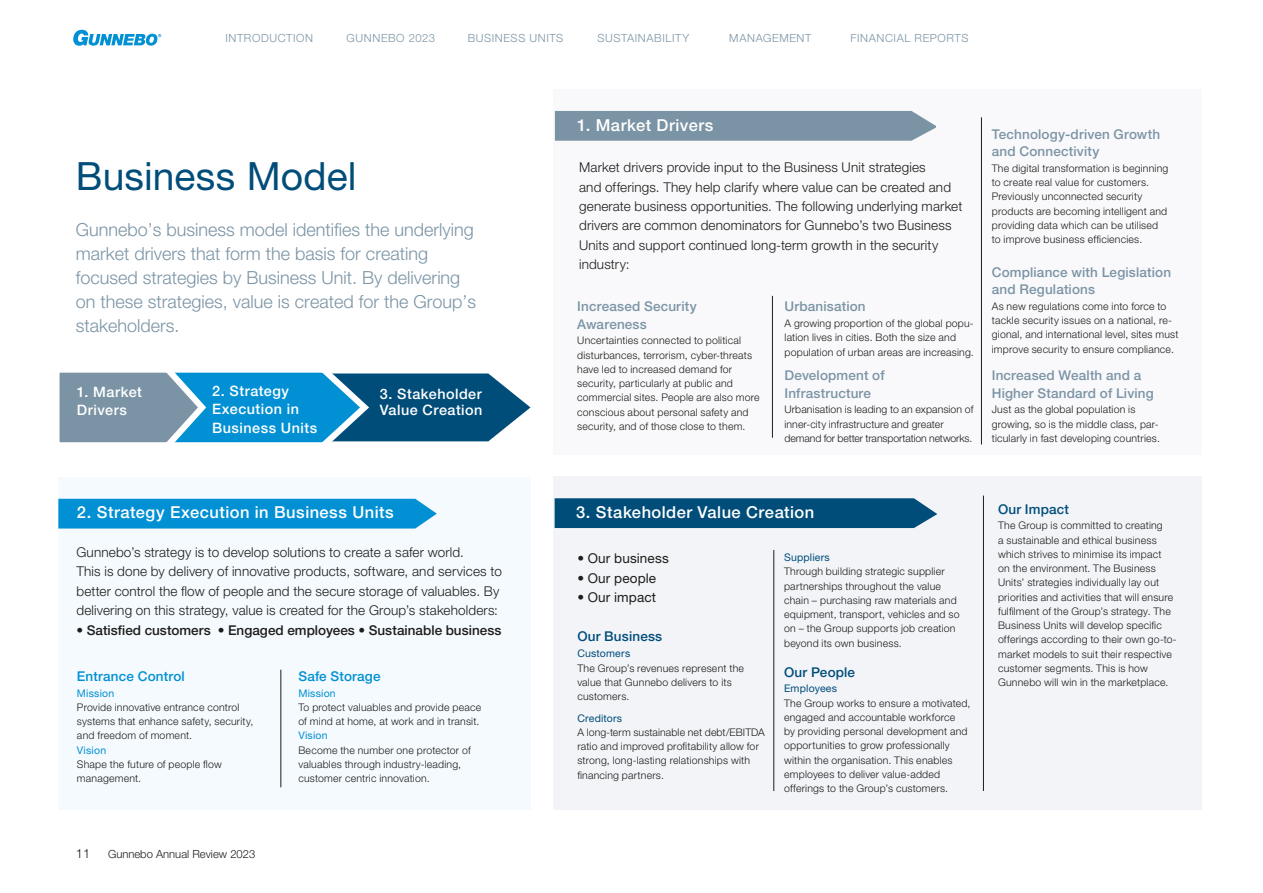
<style>
.page{position:relative;width:1263px;height:893px;background:#fff}
.page>*{position:absolute;margin:0;border:0;box-sizing:border-box;transform-origin:0 0}
.t1{font:39px "Helvetica Neue LT Pro";letter-spacing:.005em;color:#004d7a}
.t2{font:300 18px/24px "Helvetica Neue LT Pro";color:#7b94a5}
.t3{font:500 16.5px "Helvetica Neue LT Pro";letter-spacing:.03em;color:#fff}
.t4{font:500 14.4px/18.1px "Helvetica Neue LT Pro";letter-spacing:.035em;color:#fff}
.t5{font:300 13.5px/19.4px "Helvetica Neue LT Pro";letter-spacing:.01em;color:#1d1d1b}
.t6{font:500 13.5px/17.2px "Helvetica Neue LT Pro";letter-spacing:.01em;color:#7b94a5}
.t7{font:500 13.5px "Helvetica Neue LT Pro";letter-spacing:.005em;color:#1d1d1b}
.t8{font:13.5px "Helvetica Neue LT Pro";letter-spacing:.01em;color:#1d1d1b}
.t9{font:500 13.5px "Helvetica Neue LT Pro";letter-spacing:.01em;color:#004d7a}
.t10{font:500 13.5px "Helvetica Neue LT Pro";letter-spacing:.01em;color:#0090d3}
.t11{font:300 12.75px "Helvetica Neue LT Pro";color:#1d1d1b}
.t12{font:300 11.25px "Helvetica Neue LT Pro";letter-spacing:.055em;color:#7b94a5}
.t13{font:300 11.25px "Helvetica Neue LT Pro";color:#1d1d1b}
.t14{font:300 10.5px/14.2px "Helvetica Neue LT Pro";letter-spacing:.02em;color:#1d1d1b}
.t15{font:10.5px "Helvetica Neue LT Pro";letter-spacing:.02em;color:#004d7a}
.t16{font:10.5px "Helvetica Neue LT Pro";letter-spacing:.02em;color:#0090d3}
</style>
<div class="page">
<div style="left:553px;top:89px;width:649px;height:366px;background:#f9f9fb"></div>
<div style="left:553px;top:476px;width:649px;height:333px;background:#f3f4f8"></div>
<div style="left:58px;top:477px;width:472px;height:333px;background:#f5fafe"></div>
<div style="left:58px;top:499px;width:379px;height:29px;background:#0090d3"></div>
<div style="left:555px;top:498px;width:382px;height:30px;background:#004d7a"></div>
<div style="left:555px;top:111px;width:381px;height:30px;background:#7b94a5"></div>
<hr style="left:772px;top:296px;width:1px;height:142px;background:#1d1d1b">
<hr style="left:981px;top:117px;width:1px;height:327px;background:#1d1d1b">
<hr style="left:983px;top:496px;width:1px;height:295px;background:#1d1d1b">
<hr style="left:773px;top:550px;width:1px;height:241px;background:#1d1d1b">
<hr style="left:281px;top:670px;width:1px;height:117px;background:#1d1d1b">
<svg style="left:59px;top:372px;width:471px;height:71px;background:#3b87af"></svg>
<svg style="left:73px;top:30px;width:88px;height:16px"></svg>
<p class="t12" style="left:225px;top:31px;width:89px">INTRODUCTION</p>
<p class="t12" style="left:347px;top:31px;width:90px">GUNNEBO 2023</p>
<p class="t12" style="left:468px;top:31px;width:97px">BUSINESS UNITS</p>
<p class="t12" style="left:597px;top:31px;width:93px">SUSTAINABILITY</p>
<p class="t12" style="left:729px;top:31px;width:84px">MANAGEMENT</p>
<p class="t12" style="left:850px;top:31px;width:119px">FINANCIAL REPORTS</p>
<h1 class="t1" style="left:76px;top:152px;width:282px">Business Model</h1>
<h2 class="t2" style="left:76px;top:217px;width:402px">Gunnebo’s business model identifies the underlying market drivers that form the basis for creating focused strategies by Business Unit. By delivering on these strategies, value is created for the Group’s stakeholders.</h2>
<h3 class="t4" style="left:212px;top:382px;width:107px">2. Strategy<br>Execution in<br>Business Units</h3>
<h3 class="t4" style="left:77px;top:382px;width:66px">1. Market<br>Drivers</h3>
<h3 class="t4" style="left:380px;top:385px;width:104px;line-height:16.4px">3. Stakeholder<br>Value Creation</h3>
<h3 class="t3" style="left:577px;top:115px;width:138px">1. Market Drivers</h3>
<p class="t5" style="left:579px;top:158px;width:385px">Market drivers provide input to the Business Unit strategies<br>and offerings. They help clarify where value can be created and generate business opportunities. The following underlying market drivers are common denominators for Gunnebo’s two Business Units and support continued long-term growth in the security industry:</p>
<p class="t6" style="left:577px;top:298px;width:121px">Increased Security<br>Awareness</p>
<p class="t14" style="left:577px;top:333px;width:184px">Uncertainties connected to political disturbances, terrorism, cyber-threats have led to increased demand for security, particularly at public and commercial sites. People are also more conscious about personal safety and security, and of those close to them.</p>
<p class="t6" style="left:784px;top:298px;width:83px">Urbanisation</p>
<p class="t14" style="left:784px;top:316px;width:191px">A growing proportion of the global popu&shy;lation lives in cities. Both the size and population of urban areas are increasing.</p>
<p class="t6" style="left:784px;top:367px;width:102px">Development of<br>Infrastructure</p>
<p class="t14" style="left:784px;top:402px;width:190px">Urbanisation is leading to an expansion of inner-city infrastructure and greater demand for better transportation networks.</p>
<p class="t6" style="left:992px;top:125px;width:170px">Technology-driven Growth and Connectivity</p>
<p class="t14" style="left:992px;top:161px;width:178px">The digital transformation is beginning to create real value for customers.<br>Previously unconnected security products are becoming intelligent and providing data which can be utilised to improve business efficiencies.</p>
<p class="t6" style="left:992px;top:263px;width:181px">Compliance with Legislation and Regulations</p>
<p class="t14" style="left:992px;top:299px;width:188px">As new regulations come into force to tackle security issues on a national, re&shy;gional, and international level, sites must improve security to ensure compliance.</p>
<p class="t6" style="left:992px;top:367px;width:163px">Increased Wealth and a<br>Higher Standard of Living</p>
<p class="t14" style="left:992px;top:402px;width:170px">Just as the global population is growing, so is the middle class, par&shy;ticularly in fast developing countries.</p>
<h3 class="t3" style="left:77px;top:502px;width:318px">2. Strategy Execution in Business Units</h3>
<h3 class="t3" style="left:576px;top:502px;width:240px">3. Stakeholder Value Creation</h3>
<p class="t5" style="left:76px;top:542px;width:427px">Gunnebo’s strategy is to develop solutions to create a safer world.<br>This is done by delivery of innovative products, software, and services to better control the flow of people and the secure storage of valuables. By delivering on this strategy, value is created for the Group’s stakeholders:</p>
<p class="t7" style="left:76px;top:622px;width:426px">• Satisfied customers • Engaged employees • Sustainable business</p>
<p class="t10" style="left:77px;top:668px;width:109px">Entrance Control</p>
<p class="t16" style="left:77px;top:686px;width:39px">Mission</p>
<p class="t14" style="left:77px;top:700px;width:178px">Provide innovative entrance control systems that enhance safety, security, and freedom of moment.</p>
<p class="t16" style="left:77px;top:743px;width:31px">Vision</p>
<p class="t14" style="left:77px;top:757px;width:146px">Shape the future of people flow management.</p>
<p class="t11" style="left:76px;top:846px;width:16px">11</p>
<p class="t13" style="left:108px;top:847px;width:149px">Gunnebo Annual Review 2023</p>
<p class="t10" style="left:298px;top:668px;width:84px">Safe Storage</p>
<p class="t16" style="left:298px;top:686px;width:39px">Mission</p>
<p class="t14" style="left:298px;top:700px;width:184px">To protect valuables and provide peace of mind at home, at work and in transit.</p>
<p class="t16" style="left:298px;top:729px;width:31px">Vision</p>
<p class="t14" style="left:298px;top:742px;width:174px">Become the number one protector of valuables through industry-leading, customer centric innovation.</p>
<p class="t8" style="left:577px;top:550px;width:93px">• Our business</p>
<p class="t8" style="left:577px;top:569px;width:80px">• Our people</p>
<p class="t8" style="left:577px;top:589px;width:80px">• Our impact</p>
<p class="t9" style="left:577px;top:628px;width:86px">Our Business</p>
<p class="t15" style="left:577px;top:647px;width:54px">Customers</p>
<p class="t14" style="left:577px;top:660px;width:168px">The Group’s revenues represent the value that Gunnebo delivers to its customers.</p>
<p class="t15" style="left:577px;top:711px;width:46px">Creditors</p>
<p class="t14" style="left:577px;top:725px;width:189px">A long-term sustainable net debt/EBITDA ratio and improved profitability allow for strong, long-lasting relationships with financing partners.</p>
<p class="t15" style="left:784px;top:551px;width:47px">Suppliers</p>
<p class="t14" style="left:784px;top:564px;width:177px">Through building strategic supplier partnerships throughout the value chain – purchasing raw materials and equipment, transport, vehicles and so on – the Group supports job creation beyond its own business.</p>
<p class="t9" style="left:784px;top:664px;width:73px">Our People</p>
<p class="t15" style="left:784px;top:682px;width:54px">Employees</p>
<p class="t14" style="left:784px;top:696px;width:188px">The Group works to ensure a motivated, engaged and accountable workforce<br>by providing personal development and opportunities to grow professionally within the organisation. This enables employees to deliver value-added offerings to the Group’s customers.</p>
<p class="t9" style="left:998px;top:501px;width:72px">Our Impact</p>
<p class="t14" style="left:998px;top:518px;width:180px">The Group is committed to creating<br>a sustainable and ethical business which strives to minimise its impact<br>on the environment. The Business Units’ strategies individually lay out priorities and activities that will ensure fulfilment of the Group’s strategy. The Business Units will develop specific offerings according to their own go-to&shy;market models to suit their respective customer segments. This is how Gunnebo will win in the marketplace.</p>
</div>
